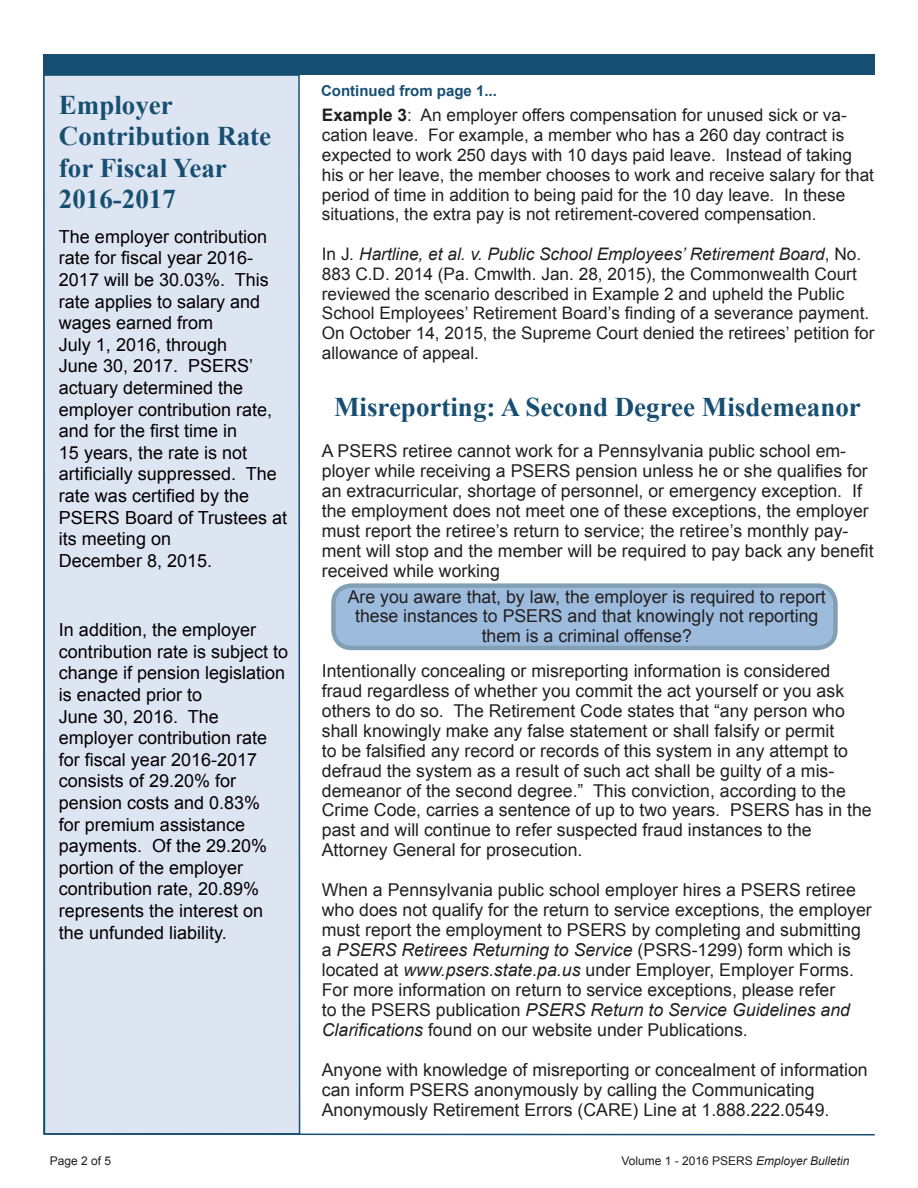
<style>
.page{position:relative;width:918px;height:1188px;background:#fff}
.page>*{position:absolute;margin:0;border:0;box-sizing:border-box;transform-origin:0 0}
.t1{font:700 27px/31.5px "Times New Roman";color:#174f72}
.t2{font:18px/21.6px "Arial";color:#000}
.t3{font:17.7px/20px "Arial";color:#231f20}
.t4{font:17.25px/19.8px "Arial";color:#231f20}
.t5{font:700 15px "Arial";color:#174f72}
.t6{font:12px "Arial";color:#231f20}
.s1{font-weight:700}
.s2{font-style:italic}
</style>
<div class="page">
<svg style="left:300px;top:1133px;width:575px;height:3px;background:#8aa6b8"></svg>
<div style="left:43px;top:54px;width:832px;height:21px;background:#174f72"></div>
<div style="left:43px;top:75px;width:258px;height:1060px;background:#dee5f2"></div>
<div style="left:333px;top:586px;width:502px;height:62px;background:#9dbbdc;border-radius:18px"></div>
<div style="left:331px;top:583px;width:507px;height:67px;border:4px solid #174f72;border-radius:18px"></div>
<p class="t1" style="left:59px;top:88px;width:214px">Employer<br>Contribution Rate for Fiscal Year<br>2016-2017</p>
<p class="t2" style="left:59px;top:226px;width:230px">The employer contribution rate for fiscal year 2016-<br>2017 will be 30.03%. This rate applies to salary and wages earned from<br>July 1, 2016, through<br>June 30, 2017. PSERS’ actuary determined the employer contribution rate, and for the first time in<br>15 years, the rate is not artificially suppressed. The rate was certified by the<br>PSERS Board of Trustees at its meeting on<br>December 8, 2015.</p>
<p class="t2" style="left:59px;top:619px;width:231px">In addition, the employer contribution rate is subject to change if pension legislation is enacted prior to<br>June 30, 2016. The employer contribution rate for fiscal year 2016-2017 consists of 29.20% for pension costs and 0.83%<br>for premium assistance payments. Of the 29.20% portion of the employer contribution rate, 20.89% represents the interest on the unfunded liability.</p>
<p class="t5" style="left:321px;top:81px;width:177px">Continued from page 1...</p>
<p class="t4" style="left:322px;top:106px;width:554px"><span class="s1">Example 3</span>: An employer offers compensation for unused sick or va&shy;cation leave. For example, a member who has a 260 day contract is expected to work 250 days with 10 days paid leave. Instead of taking his or her leave, the member chooses to work and receive salary for that period of time in addition to being paid for the 10 day leave. In these situations, the extra pay is not retirement-covered compensation.</p>
<p class="t4" style="left:322px;top:244px;width:554px">In J<span class="s2">. Hartline, et al. v. Public School Employees’ Retirement Board</span>, No.<br>883 C.D. 2014 (Pa. Cmwlth. Jan. 28, 2015), the Commonwealth Court reviewed the scenario described in Example 2 and upheld the Public School Employees’ Retirement Board’s finding of a severance payment.<br>On October 14, 2015, the Supreme Court denied the retirees’ petition for allowance of appeal.</p>
<p class="t1" style="left:334px;top:391px;width:528px">Misreporting: A Second Degree Misdemeanor</p>
<p class="t3" style="left:322px;top:441px;width:553px">A PSERS retiree cannot work for a Pennsylvania public school em&shy;ployer while receiving a PSERS pension unless he or she qualifies for an extracurricular, shortage of personnel, or emergency exception. If the employment does not meet one of these exceptions, the employer must report the retiree’s return to service; the retiree’s monthly pay&shy;ment will stop and the member will be required to pay back any benefit received while working</p>
<p class="t3" style="left:348px;top:587px;width:480px;line-height:19.5px;text-align:center">Are you aware that, by law, the employer is required to report these instances to PSERS and that knowingly not reporting them is a criminal offense?</p>
<p class="t3" style="left:322px;top:661px;width:551px">Intentionally concealing or misreporting information is considered fraud regardless of whether you commit the act yourself or you ask others to do so. The Retirement Code states that “any person who shall knowingly make any false statement or shall falsify or permit<br>to be falsified any record or records of this system in any attempt to defraud the system as a result of such act shall be guilty of a mis&shy;demeanor of the second degree.” This conviction, according to the Crime Code, carries a sentence of up to two years. PSERS has in the past and will continue to refer suspected fraud instances to the Attorney General for prosecution.</p>
<p class="t3" style="left:322px;top:880px;width:551px">When a Pennsylvania public school employer hires a PSERS retiree who does not qualify for the return to service exceptions, the employer must report the employment to PSERS by completing and submitting a <span class="s2">PSERS Retirees Returning to Service</span> (PSRS-1299) form which is located at <span class="s2">www.psers.state.pa.us</span> under Employer, Employer Forms.<br>For more information on return to service exceptions, please refer<br>to the PSERS publication <span class="s2">PSERS Return to Service Guidelines and Clarifications</span> found on our website under Publications.</p>
<p class="t3" style="left:322px;top:1060px;width:547px">Anyone with knowledge of misreporting or concealment of information can inform PSERS anonymously by calling the Communicating<br>Anonymously Retirement Errors (CARE) Line at 1.888.222.0549.</p>
<p class="t6" style="left:50px;top:1153px;width:63px">Page 2 of 5</p>
<p class="t6" style="left:622px;top:1153px;width:229px">Volume 1 - 2016 PSERS <span class="s2">Employer Bulletin</span></p>
</div>
